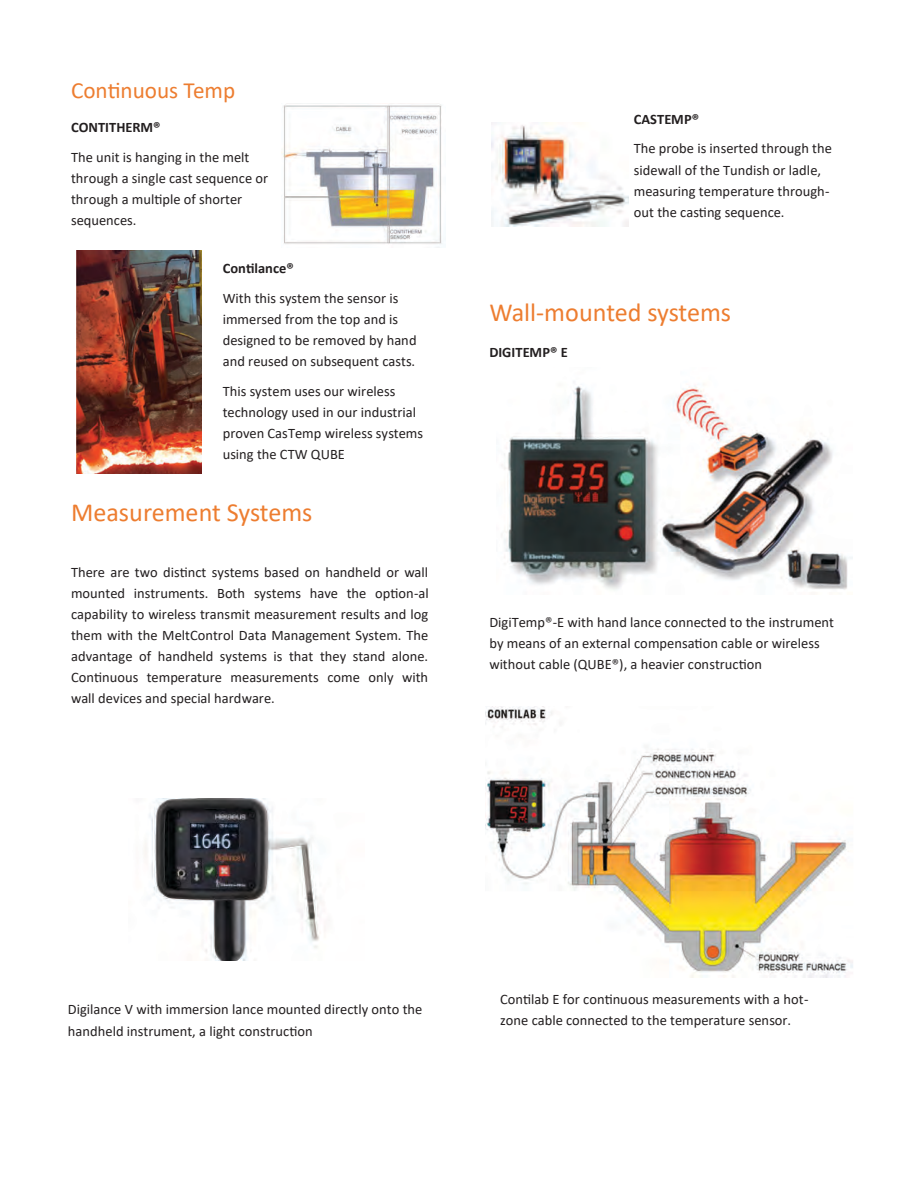
<style>
.page{position:relative;width:918px;height:1188px;background:#fff}
.page>*{position:absolute;margin:0;border:0;box-sizing:border-box;transform-origin:0 0}
.t1{font:26.1px "Calibri";color:#ed7d30}
.t2{font:23.25px "Calibri";color:#ed7d30}
.t3{font:14.4px/21.1px "Calibri";color:#231f20}
.t4{font:700 14.4px "Calibri";color:#231f20}
</style>
<div class="page">
<img style="left:281px;top:104px;width:161px;height:144px">
<img style="left:492px;top:122px;width:136px;height:105px">
<img style="left:144px;top:798px;width:178px;height:163px">
<img style="left:485px;top:707px;width:368px;height:270px">
<img style="left:501px;top:384px;width:352px;height:206px">
<img style="left:76px;top:250px;width:126px;height:223px">
<h2 class="t2" style="left:71px;top:74px;width:166px">Continuous Temp</h2>
<p class="t4" style="left:71px;top:117px;width:91px">CONTITHERM®</p>
<p class="t3" style="left:71px;top:146px;width:199px">The unit is hanging in the melt through a single cast sequence or through a multiple of shorter sequences.</p>
<p class="t4" style="left:223px;top:258px;width:73px">Contilance®</p>
<p class="t3" style="left:223px;top:287px;width:195px">With this system the sensor is immersed from the top and is designed to be removed by hand and reused on subsequent casts.</p>
<p class="t3" style="left:223px;top:380px;width:202px">This system uses our wireless technology used in our industrial proven CasTemp wireless systems using the CTW QUBE</p>
<h1 class="t1" style="left:71px;top:494px;width:243px">Measurement Systems</h1>
<p class="t3" style="left:71px;top:561px;width:359px;text-align:justify">There are two distinct systems based on handheld or wall mounted instruments. Both systems have the option-al capability to wireless transmit measurement results and log them with the MeltControl Data Management System. The advantage of handheld systems is that they stand alone.<br>Continuous temperature measurements come only with wall devices and special hardware.</p>
<p class="t4" style="left:634px;top:109px;width:67px">CASTEMP®</p>
<p class="t3" style="left:634px;top:138px;width:200px">The probe is inserted through the sidewall of the Tundish or ladle, measuring temperature through&shy;out the casting sequence.</p>
<h1 class="t1" style="left:489px;top:295px;width:243px">Wall-mounted systems</h1>
<p class="t4" style="left:489px;top:342px;width:80px">DIGITEMP® E</p>
<p class="t3" style="left:489px;top:611px;width:346px">DigiTemp®-E with hand lance connected to the instrument by means of an external compensation cable or wireless without cable (QUBE®), a heavier construction</p>
<p class="t3" style="left:68px;top:999px;width:356px">Digilance V with immersion lance mounted directly onto the handheld instrument, a light construction</p>
<p class="t3" style="left:500px;top:988px;width:310px">Contilab E for continuous measurements with a hot&shy;zone cable connected to the temperature sensor.</p>
</div>
